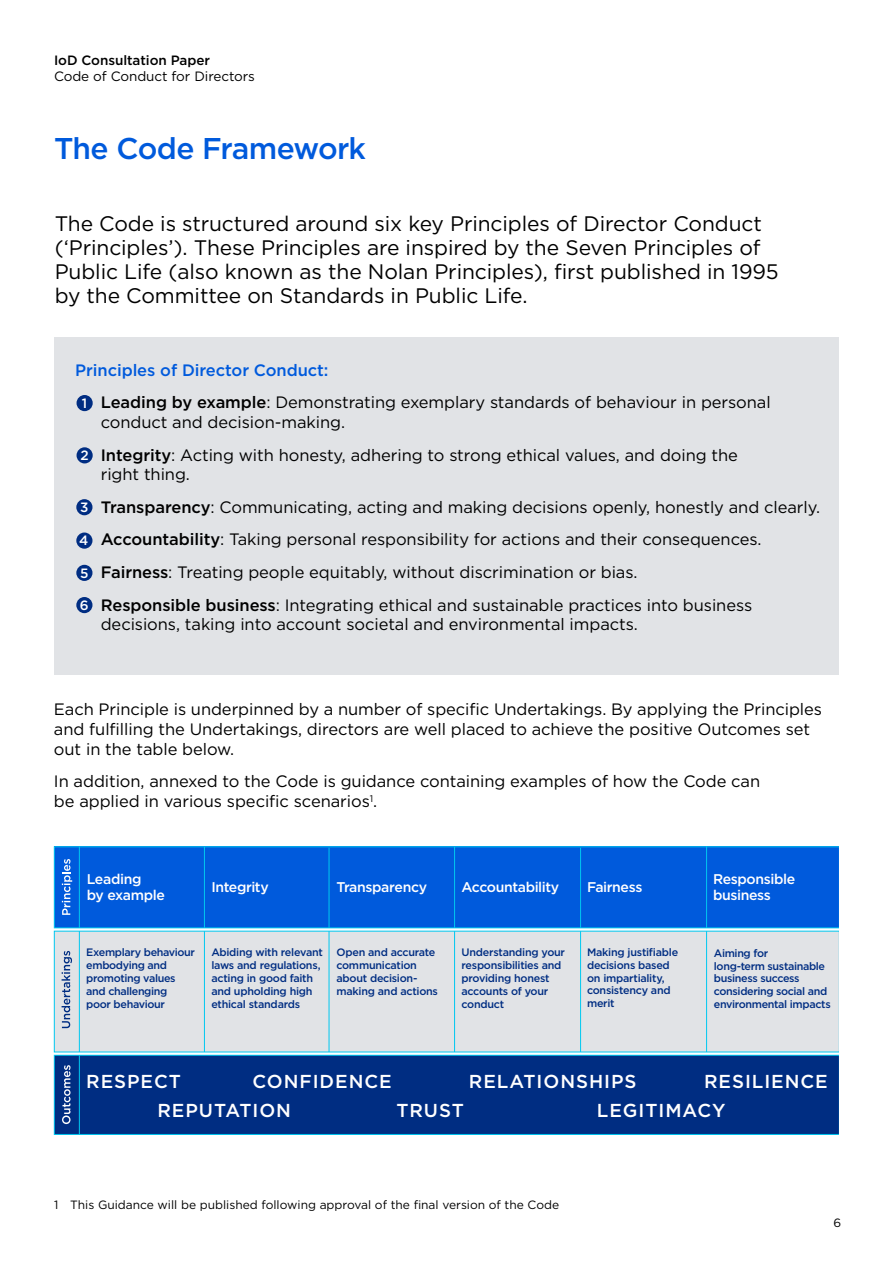
<style>
.page{position:relative;width:893px;height:1263px;background:#fff}
.page>*{position:absolute;margin:0;border:0;box-sizing:border-box;transform-origin:0 0}
.t1{font:500 30px "Gotham";letter-spacing:-.03em;color:#005adc}
.t2{font:21px/24px "Gotham";letter-spacing:-.005em;color:#000}
.t3{font:500 18.75px/29.1px "Gotham";letter-spacing:.05em;color:#fff}
.t4{font:16.5px/32.5px "Gotham";letter-spacing:-.005em;color:#000}
.t5{font:500 14.1px/16.8px "Gotham";letter-spacing:-.025em;color:#fff}
.t6{font:13.5px "Gotham";letter-spacing:-.005em;color:#000}
.t7{font:500 13.5px "Gotham";letter-spacing:-.005em;color:#000}
.t8{font:500 13.5px "Gotham";color:#fff}
.t9{font:12px "Gotham";color:#000}
.t10{font:500 10.8px/12.9px "Gotham";letter-spacing:-.03em;color:#002d82}
.s1{font-weight:500;color:#005adc}
.s2{font-weight:500}
</style>
<div class="page">
<div style="left:54px;top:337px;width:785px;height:337px;background:#e1e3e6"></div>
<div style="left:77px;top:395px;width:16px;height:16px;background:#002d82;border-radius:50%"></div>
<div style="left:77px;top:447px;width:16px;height:16px;background:#002d82;border-radius:50%"></div>
<div style="left:76px;top:499px;width:16px;height:16px;background:#002d82;border-radius:50%"></div>
<div style="left:76px;top:532px;width:16px;height:17px;background:#002d82;border-radius:50%"></div>
<div style="left:76px;top:565px;width:16px;height:16px;background:#002d82;border-radius:50%"></div>
<div style="left:76px;top:597px;width:16px;height:16px;background:#002d82;border-radius:50%"></div>
<div style="left:54px;top:846px;width:785px;height:82px;background:#005adc"></div>
<div style="left:54px;top:931px;width:785px;height:121px;background:#e1e3e6"></div>
<div style="left:54px;top:1055px;width:785px;height:80px;background:#002d82"></div>
<hr style="left:79px;top:1055px;width:1px;height:80px;background:#00c8f0">
<hr style="left:79px;top:931px;width:1px;height:121px;background:#00c8f0">
<hr style="left:79px;top:846px;width:1px;height:82px;background:#00c8f0">
<hr style="left:204px;top:847px;width:1px;height:81px;background:#00c8f0">
<hr style="left:204px;top:931px;width:1px;height:121px;background:#00c8f0">
<hr style="left:329px;top:848px;width:1px;height:80px;background:#00c8f0">
<hr style="left:329px;top:931px;width:1px;height:121px;background:#00c8f0">
<hr style="left:454px;top:847px;width:1px;height:81px;background:#00c8f0">
<hr style="left:454px;top:931px;width:1px;height:121px;background:#00c8f0">
<hr style="left:580px;top:848px;width:1px;height:80px;background:#00c8f0">
<hr style="left:580px;top:931px;width:1px;height:121px;background:#00c8f0">
<hr style="left:706px;top:846px;width:1px;height:82px;background:#00c8f0">
<hr style="left:706px;top:931px;width:1px;height:121px;background:#00c8f0">
<svg style="left:62px;top:859px;width:10px;height:56px"></svg>
<svg style="left:62px;top:951px;width:10px;height:77px"></svg>
<svg style="left:62px;top:1065px;width:9px;height:59px"></svg>
<p class="t7" style="left:54px;top:51px;width:158px">IoD Consultation Paper</p>
<p class="t6" style="left:54px;top:68px;width:202px">Code of Conduct for Directors</p>
<h1 class="t1" style="left:54px;top:129px;width:314px">The Code Framework</h1>
<p class="t2" style="left:55px;top:211px;width:725px">The Code is structured around six key Principles of Director Conduct (‘Principles’). These Principles are inspired by the Seven Principles of Public Life (also known as the Nolan Principles), first published in 1995 by the Committee on Standards in Public Life.</p>
<p class="t4" style="left:101px;top:353px;width:671px;text-indent:-26px"><span class="s1">Principles of Director Conduct:<br></span><span class="s2">Leading by example</span>: Demonstrating exemplary standards of behaviour in personal</p>
<p class="t4" style="left:101px;top:405px;width:639px">conduct and decision-making.<br><span class="s2">Integrity</span>: Acting with honesty, adhering to strong ethical values, and doing the</p>
<p class="t4" style="left:101px;top:458px;width:721px">right thing.<br><span class="s2">Transparency</span>: Communicating, acting and making decisions openly, honestly and clearly.<br><span class="s2">Accountability</span>: Taking personal responsibility for actions and their consequences.<br><span class="s2">Fairness</span>: Treating people equitably, without discrimination or bias.<br><span class="s2">Responsible business</span>: Integrating ethical and sustainable practices into business</p>
<p class="t4" style="left:101px;top:608px;width:539px">decisions, taking into account societal and environmental impacts.</p>
<p class="t8" style="left:82px;top:394px;width:7px">1</p>
<p class="t8" style="left:80px;top:446px;width:10px">2</p>
<p class="t8" style="left:80px;top:498px;width:10px">3</p>
<p class="t8" style="left:79px;top:531px;width:11px">4</p>
<p class="t8" style="left:80px;top:564px;width:10px">5</p>
<p class="t8" style="left:80px;top:596px;width:10px">6</p>
<p class="t4" style="left:54px;top:699px;width:770px;line-height:19.8px">Each Principle is underpinned by a number of specific Undertakings. By applying the Principles and fulfilling the Undertakings, directors are well placed to achieve the positive Outcomes set out in the table below.</p>
<p class="t4" style="left:54px;top:771px;width:708px;line-height:19.8px">In addition, annexed to the Code is guidance containing examples of how the Code can be applied in various specific scenarios<sup>1</sup>.</p>
<p class="t5" style="left:87px;top:870px;width:80px">Leading<br>by example</p>
<p class="t5" style="left:211px;top:878px;width:59px">Integrity</p>
<p class="t5" style="left:336px;top:878px;width:92px">Transparency</p>
<p class="t5" style="left:461px;top:878px;width:99px">Accountability</p>
<p class="t5" style="left:587px;top:878px;width:57px">Fairness</p>
<p class="t5" style="left:713px;top:870px;width:84px">Responsible business</p>
<p class="t10" style="left:86px;top:946px;width:110px">Exemplary behaviour embodying and promoting values and challenging<br>poor behaviour</p>
<p class="t10" style="left:211px;top:946px;width:113px">Abiding with relevant laws and regulations, acting in good faith and upholding high ethical standards</p>
<p class="t10" style="left:336px;top:946px;width:103px">Open and accurate communication about decision&shy;making and actions</p>
<p class="t10" style="left:461px;top:946px;width:105px">Understanding your responsibilities and providing honest accounts of your conduct</p>
<p class="t10" style="left:587px;top:945px;width:93px">Making justifiable decisions based on impartiality, consistency and merit</p>
<p class="t10" style="left:714px;top:946px;width:118px">Aiming for<br>long-term sustainable business success considering social and environmental impacts</p>
<p class="t3" style="left:253px;top:1066px;width:141px">CONFIDENCE</p>
<p class="t3" style="left:597px;top:1066px;width:130px;line-height:29.5px;text-indent:-128px">RELATIONSHIPS<br>LEGITIMACY</p>
<p class="t3" style="left:704px;top:1066px;width:125px">RESILIENCE</p>
<p class="t3" style="left:157px;top:1067px;width:135px;text-indent:-71px">RESPECT<br>REPUTATION</p>
<p class="t3" style="left:396px;top:1096px;width:69px">TRUST</p>
<p class="t9" style="left:54px;top:1197px;width:507px">1 This Guidance will be published following approval of the final version of the Code</p>
<p class="t9" style="left:833px;top:1215px;width:9px">6</p>
</div>
